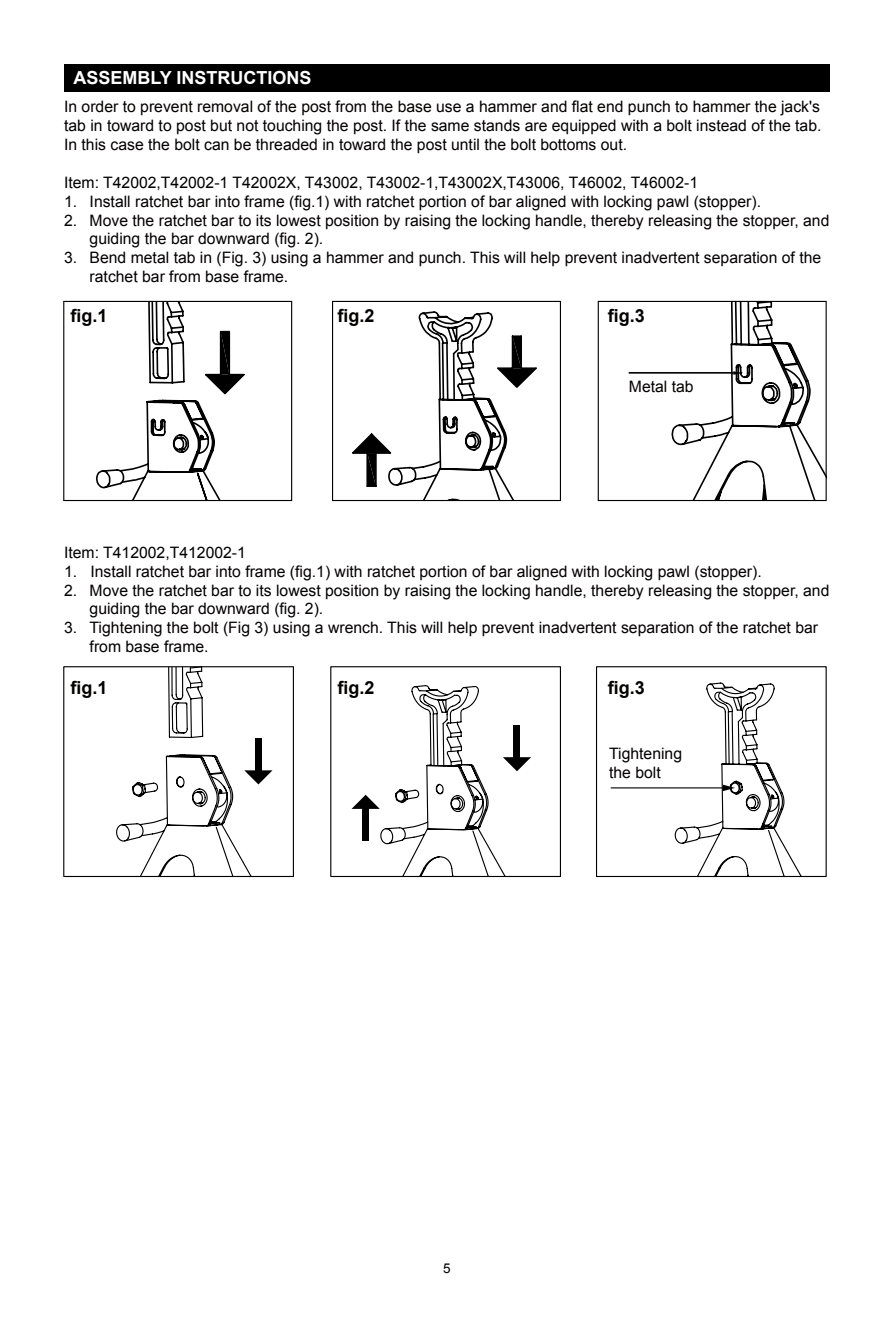
<style>
.page{position:relative;width:893px;height:1340px;background:#fff}
.page>*{position:absolute;margin:0;border:0;box-sizing:border-box;transform-origin:0 0}
.t1{font:700 18px "Arial";color:#040000}
.t2{font:700 18px "Arial";color:#fff}
.t3{font:15.75px/18.9px "Arial";color:#040000}
.t4{font:15.75px "Arial";color:#000}
.t5{font:13.5px "Arial";color:#000}
</style>
<div class="page">
<svg style="left:628px;top:303px;width:197px;height:196px"></svg>
<div style="left:598px;top:301px;width:229px;height:200px;border:1px solid #000"></div>
<svg style="left:352px;top:311px;width:185px;height:188px"></svg>
<div style="left:332px;top:301px;width:229px;height:200px;border:1px solid #000"></div>
<div style="left:64px;top:64px;width:765px;height:27px;background:#000"></div>
<svg style="left:95px;top:303px;width:150px;height:196px"></svg>
<div style="left:63px;top:301px;width:229px;height:200px;border:1px solid #000"></div>
<svg style="left:63px;top:666px;width:231px;height:211px"></svg>
<svg style="left:330px;top:666px;width:231px;height:212px"></svg>
<svg style="left:596px;top:666px;width:231px;height:212px"></svg>
<hr style="left:611px;top:787px;width:114px;height:1px;background:#000">
<svg style="left:723px;top:784px;width:12px;height:7px"></svg>
<p class="t2" style="left:73px;top:66px;width:240px">ASSEMBLY INSTRUCTIONS</p>
<p class="t3" style="left:64px;top:97px;width:759px;text-align:justify">In order to prevent removal of the post from the base use a hammer and flat end punch to hammer the jack's tab in toward to post but not touching the post. If the same stands are equipped with a bolt instead of the tab.<br>In this case the bolt can be threaded in toward the post until the bolt bottoms out.</p>
<p class="t4" style="left:64px;top:172px;width:635px">Item: T42002,T42002-1 T42002X, T43002, T43002-1,T43002X,T43006, T46002, T46002-1</p>
<p class="t3" style="left:64px;top:192px;width:698px">1. Install ratchet bar into frame (fig.1) with ratchet portion of bar aligned with locking pawl (stopper).</p>
<p class="t3" style="left:90px;top:211px;width:741px;text-indent:-26px">2. Move the ratchet bar to its lowest position by raising the locking handle, thereby releasing the stopper, and guiding the bar downward (fig. 2).</p>
<p class="t3" style="left:90px;top:248px;width:733px;text-indent:-26px">3. Bend metal tab in (Fig. 3) using a hammer and punch. This will help prevent inadvertent separation of the ratchet bar from base frame.</p>
<p class="t1" style="left:70px;top:303px;width:39px">fig.1</p>
<p class="t1" style="left:337px;top:303px;width:39px">fig.2</p>
<p class="t1" style="left:608px;top:303px;width:39px">fig.3</p>
<p class="t3" style="left:629px;top:377px;width:66px">Metal tab</p>
<p class="t4" style="left:64px;top:542px;width:183px">Item: T412002,T412002-1</p>
<p class="t3" style="left:64px;top:562px;width:699px">1. Install ratchet bar into frame (fig.1) with ratchet portion of bar aligned with locking pawl (stopper).</p>
<p class="t3" style="left:90px;top:580px;width:741px;text-indent:-25px">2. Move the ratchet bar to its lowest position by raising the locking handle, thereby releasing the stopper, and guiding the bar downward (fig. 2).</p>
<p class="t3" style="left:90px;top:618px;width:730px;text-indent:-26px">3. Tightening the bolt (Fig 3) using a wrench. This will help prevent inadvertent separation of the ratchet bar from base frame.</p>
<p class="t1" style="left:70px;top:676px;width:39px">fig.1</p>
<p class="t1" style="left:337px;top:676px;width:39px">fig.2</p>
<p class="t1" style="left:608px;top:676px;width:39px">fig.3</p>
<p class="t3" style="left:609px;top:744px;width:74px">Tightening the bolt</p>
<p class="t5" style="left:443px;top:1259px;width:9px">5</p>
</div>
